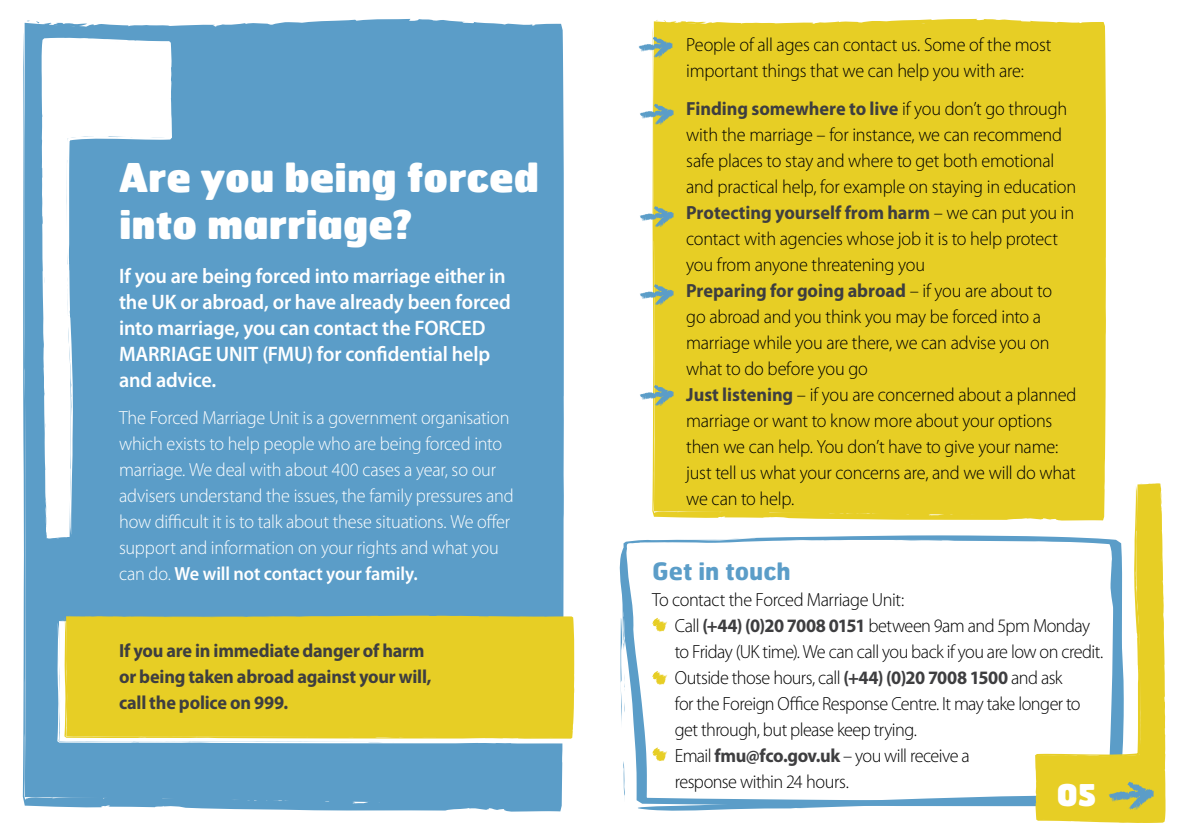
<style>
.page{position:relative;width:1191px;height:840px;background:#fff}
.page>*{position:absolute;margin:0;border:0;box-sizing:border-box;transform-origin:0 0}
.t1{font:900 39.6px/47.6px "Hermes";color:#fff}
.t2{font:900 30px "Hermes";color:#fff}
.t3{font:700 24px "Hermes";color:#5b9dc8}
.t4{font:600 21px/26px "Myriad Pro";letter-spacing:-.01em;color:#fff;scale:.96 1}
.t5{font:300 19px/26px "Myriad Pro";letter-spacing:-.015em;color:#000;scale:.96 1}
.t6{font:300 19px/26px "Myriad Pro";letter-spacing:-.01em;color:#fff;scale:.96 1}
.t7{font:700 19px/26px "Myriad Pro";letter-spacing:-.01em;color:#3e3e40;scale:.96 1}
.s1{font-weight:600}
.s2{font-weight:700;color:#3e3e40}
</style>
<div class="page">
<div style="left:652px;top:18px;width:454px;height:502px;background:#e7ce25"></div>
<svg style="left:654px;top:20px;width:13px;height:2px"></svg>
<svg style="left:784px;top:29px;width:6px;height:2px"></svg>
<div style="left:22px;top:18px;width:542px;height:794px;background:#5b9dc8"></div>
<svg style="left:25px;top:20px;width:16px;height:3px"></svg>
<svg style="left:180px;top:35px;width:7px;height:2px"></svg>
<svg style="left:41px;top:37px;width:133px;height:502px;fill:#5b9dc8"></svg>
<svg style="left:55px;top:537px;width:14px;height:1px"></svg>
<svg style="left:56px;top:620px;width:511px;height:123px"></svg>
<div style="left:63px;top:615px;width:511px;height:123px;background:#e7ce25"></div>
<svg style="left:59px;top:615px;width:23px;height:6px"></svg>
<svg style="left:160px;top:617px;width:10px;height:6px"></svg>
<svg style="left:177px;top:617px;width:15px;height:6px"></svg>
<svg style="left:205px;top:618px;width:14px;height:6px"></svg>
<svg style="left:255px;top:618px;width:12px;height:5px"></svg>
<svg style="left:277px;top:618px;width:11px;height:5px"></svg>
<svg style="left:436px;top:736px;width:10px;height:5px"></svg>
<svg style="left:619px;top:535px;width:414px;height:276px"></svg>
<svg style="left:633px;top:540px;width:68px;height:2px"></svg>
<svg style="left:640px;top:103px;width:33px;height:22px"></svg>
<svg style="left:640px;top:205px;width:33px;height:23px"></svg>
<svg style="left:640px;top:283px;width:33px;height:23px"></svg>
<svg style="left:640px;top:384px;width:33px;height:22px"></svg>
<svg style="left:1033px;top:482px;width:132px;height:341px"></svg>
<svg style="left:1138px;top:483px;width:14px;height:1px"></svg>
<svg style="left:1108px;top:780px;width:45px;height:29px"></svg>
<svg style="left:651px;top:616px;width:17px;height:16px"></svg>
<svg style="left:651px;top:669px;width:17px;height:16px"></svg>
<svg style="left:651px;top:746px;width:17px;height:15px"></svg>
<svg style="left:638px;top:36px;width:34px;height:22px"></svg>
<h1 class="t1" style="left:119px;top:152px;width:421px">Are you being forced into marriage?</h1>
<p class="t4" style="left:119px;top:262px;width:409px">If you are being forced into marriage either in the UK or abroad, or have already been forced into marriage, you can contact the FORCED MARRIAGE UNIT (FMU) for confidential help and advice.</p>
<p class="t6" style="left:119px;top:405px;width:412px">The Forced Marriage Unit is a government organisation which exists to help people who are being forced into marriage. We deal with about 400 cases a year, so our advisers understand the issues, the family pressures and how difficult it is to talk about these situations. We offer support and information on your rights and what you can do. <span class="s1">We will not contact your family.</span></p>
<p class="t7" style="left:119px;top:637px;width:327px">If you are in immediate danger of harm or being taken abroad against your will, call the police on 999.</p>
<p class="t5" style="left:686px;top:32px;width:382px">People of all ages can contact us. Some of the most important things that we can help you with are:</p>
<p class="t5" style="left:686px;top:96px;width:408px"><span class="s2">Finding somewhere to live</span> if you don’t go through with the marriage – for instance, we can recommend safe places to stay and where to get both emotional and practical help, for example on staying in education <span class="s2">Protecting yourself from harm</span> – we can put you in contact with agencies whose job it is to help protect you from anyone threatening you<br><span class="s2">Preparing for going abroad</span> – if you are about to<br>go abroad and you think you may be forced into a marriage while you are there, we can advise you on what to do before you go<br><span class="s2">Just listening</span> – if you are concerned about a planned marriage or want to know more about your options then we can help. You don’t have to give your name: just tell us what your concerns are, and we will do what we can to help.</p>
<p class="t3" style="left:652px;top:554px;width:140px">Get in touch</p>
<p class="t5" style="left:675px;top:586px;width:448px;text-indent:-23px">To contact the Forced Marriage Unit:<br>Call <span class="s2">(+44) (0)20 7008 0151</span> between 9am and 5pm Monday to Friday (UK time). We can call you back if you are low on credit.<br>Outside those hours, call <span class="s2">(+44) (0)20 7008 1500</span> and ask<br>for the Foreign Office Response Centre. It may take longer to get through, but please keep trying.<br>Email <span class="s2">fmu@fco.gov.uk</span> – you will receive a<br>response within 24 hours.</p>
<h2 class="t2" style="left:1056px;top:774px;width:41px">05</h2>
</div>
